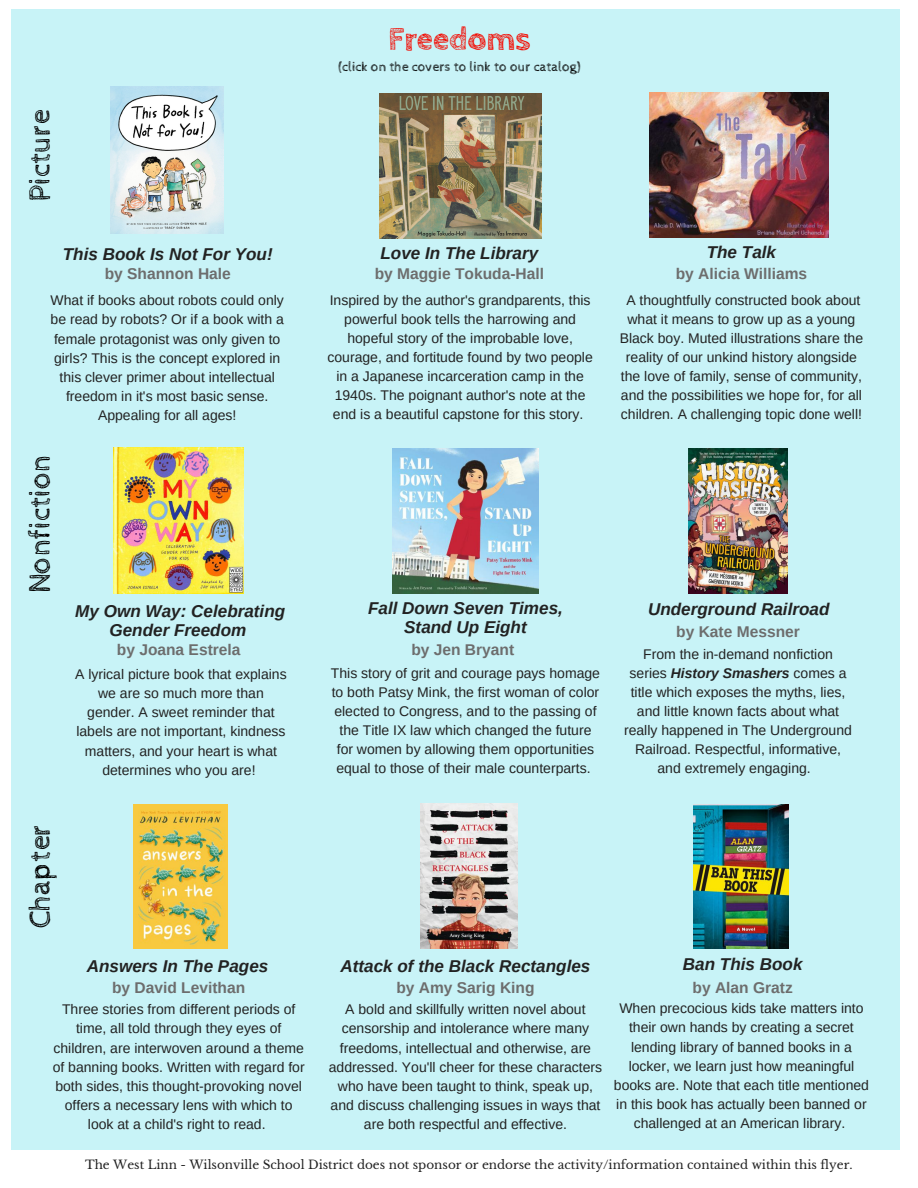
<style>
.page{position:relative;width:918px;height:1188px;background:#fff}
.page>*{position:absolute;margin:0;border:0;box-sizing:border-box;transform-origin:0 0}
.t1{font:700 32.7px "Cabin Sketch";color:#f30900}
.t2{font:30px "Cabin Sketch";color:#000}
.t3{font:italic 700 17.1px/19.2px "Arimo";color:#222;text-align:center}
.t4{font:700 15.6px "Arimo";color:#6d6d6d}
.t5{font:13.95px/19.2px "Arimo";color:#222;text-align:center}
.t6{font:13.5px "Cabin Sketch";color:#000}
.t7{font:12px "Libre Baskerville";color:#222}
.s1{font-weight:700;font-style:italic}
</style>
<div class="page">
<div style="left:12px;top:9px;width:887px;height:1141px;background:#c8f3f7"></div>
<img style="left:694px;top:804px;width:94px;height:144px">
<img style="left:421px;top:804px;width:96px;height:145px">
<img style="left:133px;top:805px;width:95px;height:144px">
<img style="left:114px;top:448px;width:129px;height:145px">
<img style="left:393px;top:448px;width:145px;height:146px">
<img style="left:689px;top:448px;width:99px;height:146px">
<img style="left:379px;top:93px;width:162px;height:145px">
<img style="left:650px;top:93px;width:178px;height:145px">
<img style="left:110px;top:87px;width:114px;height:146px">
<h2 class="t2" style="left:23px;top:202px;width:94px;rotate:-90deg">Picture</h2>
<p class="t3" style="left:63px;top:244px;width:211px">This Book Is Not For You!</p>
<p class="t4" style="left:105px;top:265px;width:128px">by Shannon Hale</p>
<p class="t5" style="left:51px;top:291px;width:235px">What if books about robots could only be read by robots? Or if a book with a female protagonist was only given to girls? This is the concept explored in this clever primer about intellectual freedom in it's most basic sense.<br>Appealing for all ages!</p>
<h2 class="t2" style="left:23px;top:593px;width:140px;rotate:-90deg">Nonfiction</h2>
<p class="t3" style="left:75px;top:601px;width:212px">My Own Way: Celebrating<br>Gender Freedom</p>
<p class="t4" style="left:117px;top:641px;width:125px">by Joana Estrela</p>
<p class="t5" style="left:75px;top:665px;width:213px">A lyrical picture book that explains we are so much more than gender. A sweet reminder that labels are not important, kindness matters, and your heart is what determines who you are!</p>
<h2 class="t2" style="left:23px;top:928px;width:106px;rotate:-90deg">Chapter</h2>
<h1 class="t1" style="left:388px;top:20px;width:144px">Freedoms</h1>
<p class="t6" style="left:338px;top:59px;width:244px">(click on the covers to link to our catalog)</p>
<p class="t3" style="left:380px;top:243px;width:159px">Love In The Library</p>
<p class="t3" style="left:707px;top:243px;width:71px">The Talk</p>
<p class="t4" style="left:375px;top:265px;width:171px">by Maggie Tokuda-Hall</p>
<p class="t4" style="left:676px;top:265px;width:133px">by Alicia Williams</p>
<p class="t5" style="left:328px;top:290px;width:267px">Inspired by the author's grandparents, this powerful book tells the harrowing and hopeful story of the improbable love, courage, and fortitude found by two people in a Japanese incarceration camp in the 1940s. The poignant author's note at the end is a beautiful capstone for this story.</p>
<p class="t5" style="left:620px;top:290px;width:245px">A thoughtfully constructed book about what it means to grow up as a young Black boy. Muted illustrations share the reality of our unkind history alongside the love of family, sense of community, and the possibilities we hope for, for all children. A challenging topic done well!</p>
<p class="t3" style="left:368px;top:599px;width:196px">Fall Down Seven Times,<br>Stand Up Eight</p>
<p class="t5" style="left:331px;top:663px;width:271px">This story of grit and courage pays homage to both Patsy Mink, the first woman of color elected to Congress, and to the passing of the Title IX law which changed the future for women by allowing them opportunities equal to those of their male counterparts.</p>
<p class="t4" style="left:411px;top:641px;width:104px">by Jen Bryant</p>
<p class="t3" style="left:648px;top:600px;width:183px">Underground Railroad</p>
<p class="t4" style="left:676px;top:623px;width:125px">by Kate Messner</p>
<p class="t5" style="left:624px;top:644px;width:229px">From the in-demand nonfiction series <span class="s1">History Smashers</span> comes a title which exposes the myths, lies, and little known facts about what really happened in The Underground<br>Railroad. Respectful, informative, and extremely engaging.</p>
<p class="t3" style="left:683px;top:954px;width:121px">Ban This Book</p>
<p class="t3" style="left:341px;top:956px;width:251px">Attack of the Black Rectangles</p>
<p class="t5" style="left:329px;top:1000px;width:275px">A bold and skillfully written novel about censorship and intolerance where many freedoms, intellectual and otherwise, are addressed. You'll cheer for these characters who have been taught to think, speak up, and discuss challenging issues in ways that are both respectful and effective.</p>
<p class="t3" style="left:87px;top:956px;width:183px">Answers In The Pages</p>
<p class="t4" style="left:112px;top:979px;width:135px">by David Levithan</p>
<p class="t4" style="left:396px;top:979px;width:140px">by Amy Sarig King</p>
<p class="t4" style="left:693px;top:979px;width:102px">by Alan Gratz</p>
<p class="t5" style="left:614px;top:999px;width:257px">When precocious kids take matters into their own hands by creating a secret lending library of banned books in a locker, we learn just how meaningful books are. Note that each title mentioned in this book has actually been banned or challenged at an American library.</p>
<p class="t7" style="left:85px;top:1157px;width:769px">The West Linn - Wilsonville School District does not sponsor or endorse the activity/information contained within this flyer.</p>
<p class="t5" style="left:53px;top:1000px;width:253px">Three stories from different periods of time, all told through they eyes of children, are interwoven around a theme of banning books. Written with regard for both sides, this thought-provoking novel offers a necessary lens with which to look at a child's right to read.</p>
</div>
